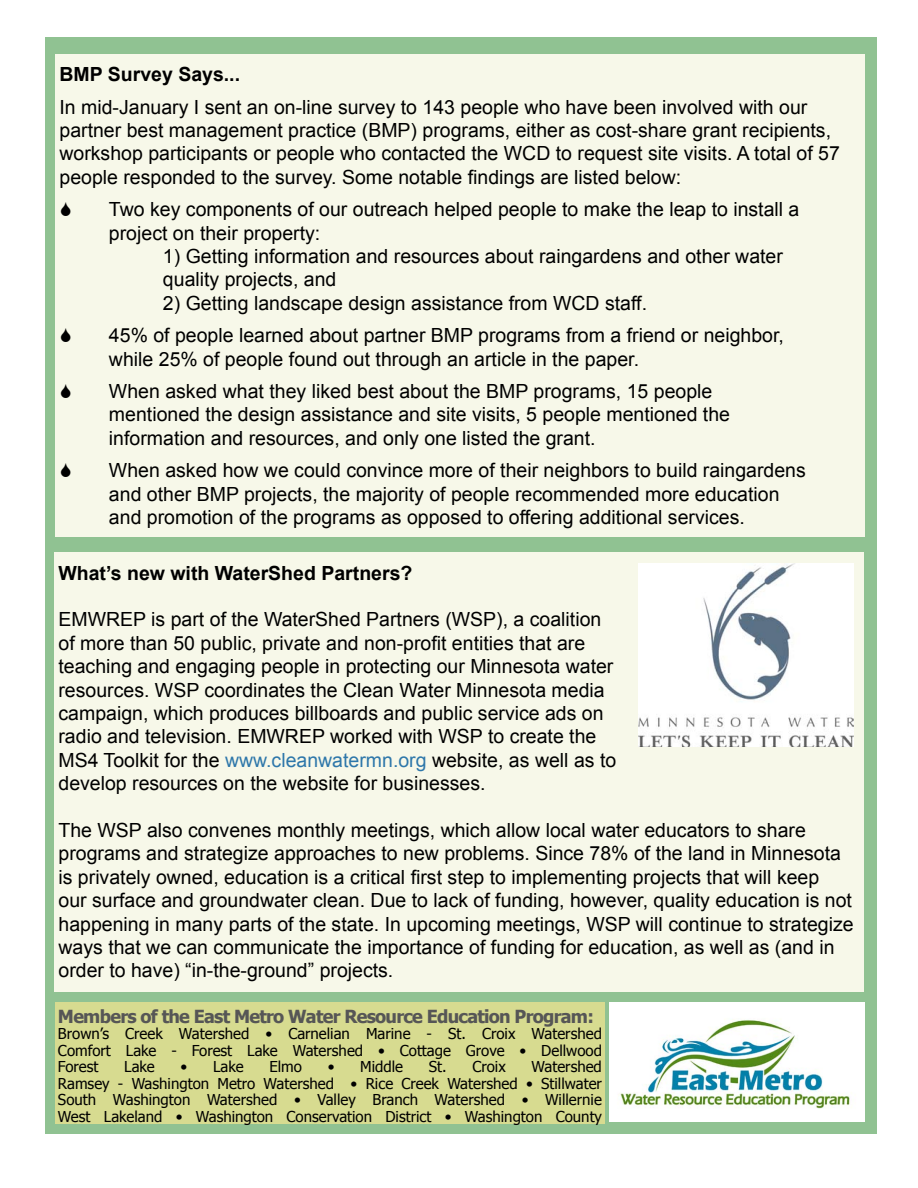
<style>
.page{position:relative;width:918px;height:1188px;background:#fff}
.page>*{position:absolute;margin:0;border:0;box-sizing:border-box;transform-origin:0 0}
.t1{font:19.5px/23.4px "Arial";color:#000}
.t2{font:700 19.5px "Arial";color:#000}
.t3{font:700 18px "Tahoma";letter-spacing:-.04em;color:#565656}
.t4{font:15px/16.5px "Tahoma";color:#000}
.s1{color:#2e77aa}
</style>
<div class="page">
<div style="left:45px;top:37px;width:831px;height:1097px;background:#90c292"></div>
<img style="left:610px;top:1002px;width:255px;height:120px">
<div style="left:55px;top:54px;width:810px;height:483px;background:#f7f8e9"></div>
<div style="left:55px;top:1002px;width:550px;height:122px;background:#d7db90"></div>
<div style="left:54px;top:552px;width:810px;height:439px;background:#f7f8e9"></div>
<img style="left:639px;top:564px;width:215px;height:183px">
<p class="t2" style="left:59px;top:62px;width:182px">BMP Survey Says...</p>
<p class="t1" style="left:59px;top:95px;width:782px">In mid-January I sent an on-line survey to 143 people who have been involved with our partner best management practice (BMP) programs, either as cost-share grant recipients, workshop participants or people who contacted the WCD to request site visits. A total of 57 people responded to the survey. Some notable findings are listed below:</p>
<p class="t1" style="left:109px;top:198px;width:692px">Two key components of our outreach helped people to make the leap to install a project on their property:</p>
<p class="t1" style="left:163px;top:245px;width:621px">1) Getting information and resources about raingardens and other water quality projects, and</p>
<p class="t1" style="left:163px;top:291px;width:486px">2) Getting landscape design assistance from WCD staff.</p>
<p class="t1" style="left:109px;top:324px;width:676px">45% of people learned about partner BMP programs from a friend or neighbor, while 25% of people found out through an article in the paper.</p>
<p class="t1" style="left:109px;top:380px;width:605px">When asked what they liked best about the BMP programs, 15 people</p>
<p class="t1" style="left:109px;top:403px;width:623px">mentioned the design assistance and site visits, 5 people mentioned the</p>
<p class="t1" style="left:109px;top:426px;width:488px">information and resources, and only one listed the grant.</p>
<p class="t1" style="left:109px;top:459px;width:698px">When asked how we could convince more of their neighbors to build raingardens and other BMP projects, the majority of people recommended more education and promotion of the programs as opposed to offering additional services.</p>
<p class="t2" style="left:58px;top:560px;width:355px">What’s new with WaterShed Partners?</p>
<p class="t1" style="left:58px;top:608px;width:559px">EMWREP is part of the WaterShed Partners (WSP), a coalition of more than 50 public, private and non-profit entities that are teaching and engaging people in protecting our Minnesota water resources. WSP coordinates the Clean Water Minnesota media campaign, which produces billboards and public service ads on radio and television. EMWREP worked with WSP to create the MS4 Toolkit for the <span class="s1">www.cleanwatermn.org</span> website, as well as to develop resources on the website for businesses.</p>
<p class="t1" style="left:58px;top:819px;width:797px">The WSP also convenes monthly meetings, which allow local water educators to share programs and strategize approaches to new problems. Since 78% of the land in Minnesota is privately owned, education is a critical first step to implementing projects that will keep<br>our surface and groundwater clean. Due to lack of funding, however, quality education is not happening in many parts of the state. In upcoming meetings, WSP will continue to strategize ways that we can communicate the importance of funding for education, as well as (and in order to have) “in-the-ground” projects.</p>
<p class="t3" style="left:58px;top:1003px;width:537px">Members of the East Metro Water Resource Education Program:</p>
<p class="t4" style="left:58px;top:1025px;width:545px">Brown’s Creek Watershed • Carnelian Marine - St. Croix Watershed</p>
<p class="t4" style="left:58px;top:1041px;width:545px">Comfort Lake - Forest Lake Watershed • Cottage Grove • Dellwood</p>
<p class="t4" style="left:58px;top:1058px;width:42px">Forest</p>
<p class="t4" style="left:124px;top:1058px;width:32px">Lake</p>
<p class="t4" style="left:181px;top:1058px;width:65px">• Lake</p>
<p class="t4" style="left:269px;top:1058px;width:34px">Elmo</p>
<p class="t4" style="left:328px;top:1058px;width:77px">• Middle</p>
<p class="t4" style="left:429px;top:1058px;width:78px">St. Croix</p>
<p class="t4" style="left:532px;top:1058px;width:72px">Watershed</p>
<p class="t4" style="left:58px;top:1074px;width:545px">Ramsey - Washington Metro Watershed • Rice Creek Watershed • Stillwater<br>South Washington Watershed • Valley Branch Watershed • Willernie</p>
<p class="t4" style="left:58px;top:1107px;width:545px">West Lakeland • Washington Conservation District • Washington County</p>
</div>
